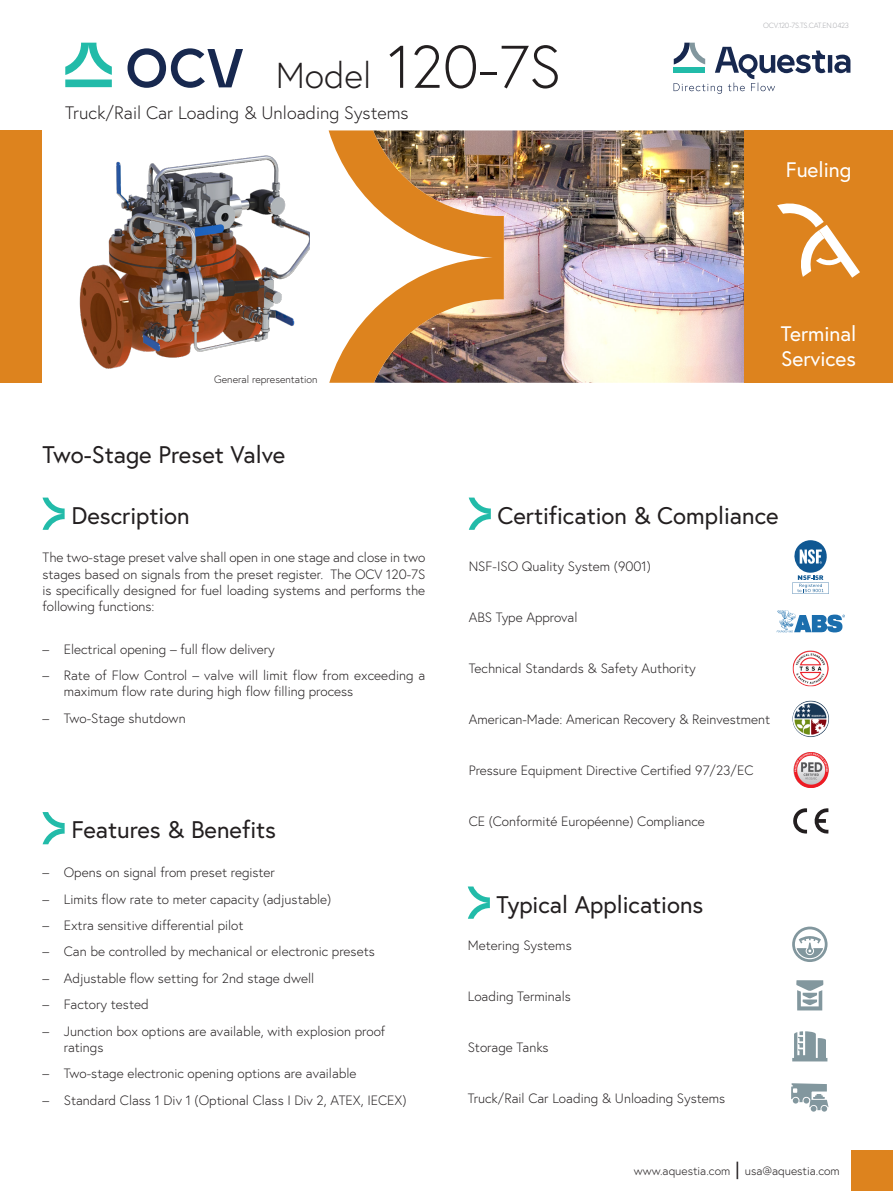
<style>
.page{position:relative;width:893px;height:1191px;background:#fff}
.page>*{position:absolute;margin:0;border:0;box-sizing:border-box;transform-origin:0 0}
._000-Product_Code{font:300 60px "Europa";color:#231f20}
._000-Product_Code-2{font:300 36px "Europa";color:#231f20}
._002-Description{font:24px "Europa";color:#231f20}
._001-Product_Name{font:24px "Europa";color:#231f20}
.t1{font:21px/25.2px "Europa";color:#fff}
.secondary_segment{font:300 18px "Europa";color:#231f20}
.t2{font:18px "Europa";color:#231f20}
._003-Body_Text{font:300 13.5px/16.2px "Europa";color:#231f20;text-align:right}
.certifications_bulet{font:300 13.5px "Europa";color:#231f20}
.t3{font:300 12px "Europa";color:#231f20}
.secondary_segment-2{font:300 10.5px "Europa";color:#231f20}
._50-FILENAME{font:300 7.5px "Europa";letter-spacing:-.03em;color:#a8a9ad}
</style>
<div class="page">
<img style="left:504px;top:130px;width:240px;height:253px">
<svg style="left:65px;top:43px;width:47px;height:44px"></svg>
<svg style="left:128px;top:48px;width:115px;height:40px"></svg>
<svg style="left:674px;top:43px;width:176px;height:51px"></svg>
<img style="left:329px;top:130px;width:175px;height:253px">
<div style="left:0;top:130px;width:42px;height:253px;background:#dd831e"></div>
<div style="left:744px;top:130px;width:149px;height:253px;background:#dd831e"></div>
<svg style="left:777px;top:203px;width:83px;height:75px"></svg>
<div style="left:851px;top:1150px;width:42px;height:41px;background:#dd831e"></div>
<img style="left:79px;top:155px;width:231px;height:214px">
<svg style="left:777px;top:610px;width:68px;height:23px"></svg>
<img style="left:793px;top:650px;width:36px;height:36px">
<img style="left:792px;top:700px;width:37px;height:37px;border-radius:18px">
<img style="left:793px;top:752px;width:36px;height:36px">
<svg style="left:814px;top:808px;width:14px;height:26px"></svg>
<svg style="left:793px;top:808px;width:14px;height:25px"></svg>
<svg style="left:792px;top:540px;width:37px;height:54px"></svg>
<svg style="left:469px;top:497px;width:22px;height:33px"></svg>
<svg style="left:792px;top:926px;width:36px;height:36px"></svg>
<svg style="left:796px;top:980px;width:28px;height:30px"></svg>
<svg style="left:792px;top:1031px;width:35px;height:30px"></svg>
<svg style="left:791px;top:1083px;width:37px;height:28px"></svg>
<svg style="left:468px;top:886px;width:22px;height:32px"></svg>
<svg style="left:43px;top:497px;width:22px;height:33px"></svg>
<svg style="left:43px;top:812px;width:22px;height:32px"></svg>
<p class="_000-Product_Code-2" style="left:276px;top:53px;width:97px">Model</p>
<p class="_000-Product_Code" style="left:388px;top:29px;width:175px">120-7S</p>
<p class="secondary_segment" style="left:65px;top:102px;width:345px">Truck/Rail Car Loading &amp; Unloading Systems</p>
<p class="secondary_segment-2" style="left:214px;top:372px;width:105px">General representation</p>
<p class="_001-Product_Name" style="left:43px;top:439px;width:244px">Two-Stage Preset Valve</p>
<p class="_50-FILENAME" style="left:763px;top:20px;width:87px">OCV.120-7 .STS.CAT.EN.0423</p>
<h3 class="t1" style="left:786px;top:156px;width:67px">Fueling</h3>
<h3 class="t1" style="left:781px;top:321px;width:77px">Terminal<br>Services</h3>
<p class="_002-Description" style="left:71px;top:500px;width:120px">Description</p>
<p class="_003-Body_Text" style="left:43px;top:549px;width:384px">The two-stage preset valve shall open in one stage and close in two<br>The OCV 120-7S</p>
<p class="_003-Body_Text" style="left:43px;top:565px;width:384px;text-align:left">stages based on signals from the preset register.<br>is specifically designed for fuel loading systems and performs the following functions:</p>
<p class="_003-Body_Text" style="left:64px;top:640px;width:213px">Electrical opening – full flow delivery</p>
<p class="_003-Body_Text" style="left:43px;top:640px;width:8px">–</p>
<p class="_003-Body_Text" style="left:43px;top:667px;width:8px">–</p>
<p class="_003-Body_Text" style="left:43px;top:709px;width:8px">–</p>
<p class="_003-Body_Text" style="left:64px;top:667px;width:363px">Rate of Flow Control – valve will limit flow from exceeding a</p>
<p class="_003-Body_Text" style="left:64px;top:683px;width:291px">maximum flow rate during high flow filling process</p>
<p class="_003-Body_Text" style="left:64px;top:709px;width:123px">Two-Stage shutdown</p>
<p class="_003-Body_Text" style="left:43px;top:864px;width:8px">–</p>
<p class="_003-Body_Text" style="left:43px;top:890px;width:8px">–</p>
<p class="_003-Body_Text" style="left:43px;top:917px;width:8px">–</p>
<p class="_003-Body_Text" style="left:43px;top:943px;width:8px">–</p>
<p class="_003-Body_Text" style="left:43px;top:970px;width:8px">–</p>
<p class="_003-Body_Text" style="left:43px;top:996px;width:8px">–</p>
<p class="_003-Body_Text" style="left:43px;top:1022px;width:8px">–</p>
<p class="_003-Body_Text" style="left:43px;top:1065px;width:8px">–</p>
<p class="_003-Body_Text" style="left:43px;top:1091px;width:8px">–</p>
<p class="_002-Description" style="left:71px;top:814px;width:206px">Features &amp; Benefits</p>
<p class="_003-Body_Text" style="left:64px;top:864px;width:213px">Opens on signal from preset register</p>
<p class="_003-Body_Text" style="left:64px;top:890px;width:269px">Limits flow rate to meter capacity (adjustable(</p>
<p class="_003-Body_Text" style="left:64px;top:917px;width:181px">Extra sensitive differential pilot</p>
<p class="_003-Body_Text" style="left:64px;top:943px;width:312px">Can be controlled by mechanical or electronic presets</p>
<p class="_003-Body_Text" style="left:64px;top:970px;width:252px">Adjustable flow setting for 2nd stage dwell</p>
<p class="_003-Body_Text" style="left:64px;top:996px;width:86px">Factory tested</p>
<p class="_003-Body_Text" style="left:64px;top:1022px;width:323px">Junction box options are available, with explosion proof</p>
<p class="_003-Body_Text" style="left:64px;top:1039px;width:41px">ratings</p>
<p class="_003-Body_Text" style="left:64px;top:1065px;width:294px">Two-stage electronic opening options are available</p>
<p class="_003-Body_Text" style="left:64px;top:1091px;width:344px">Standard Class 1 Div 1 (Optional Class I Div 2, ATEX, IECEX(</p>
<p class="_002-Description" style="left:498px;top:500px;width:283px">Certification &amp; Compliance</p>
<p class="certifications_bulet" style="left:469px;top:558px;width:184px">NSF-ISO Quality System )9001(</p>
<p class="certifications_bulet" style="left:469px;top:609px;width:110px">ABS Type Approval</p>
<p class="certifications_bulet" style="left:469px;top:660px;width:228px">Technical Standards &amp; Safety Authority</p>
<p class="certifications_bulet" style="left:469px;top:711px;width:303px">American-Made: American Recovery &amp; Reinvestment</p>
<p class="certifications_bulet" style="left:469px;top:762px;width:286px">Pressure Equipment Directive Certified 97/23/EC</p>
<p class="certifications_bulet" style="left:469px;top:813px;width:238px">CE (Conformité Européenne) Compliance</p>
<p class="_002-Description" style="left:497px;top:889px;width:208px">Typical Applications</p>
<p class="certifications_bulet" style="left:468px;top:936px;width:105px">Metering Systems</p>
<p class="certifications_bulet" style="left:468px;top:987px;width:105px">Loading Terminals</p>
<p class="certifications_bulet" style="left:468px;top:1038px;width:82px">Storage Tanks</p>
<p class="certifications_bulet" style="left:468px;top:1089px;width:259px">Truck/Rail Car Loading &amp; Unloading Systems</p>
<h3 class="t2" style="left:735px;top:1157px;width:6px">|</h3>
<p class="t3" style="left:745px;top:1163px;width:96px">usa@aquestia.com</p>
<p class="t3" style="left:634px;top:1163px;width:98px">www.aquestia.com</p>
</div>
